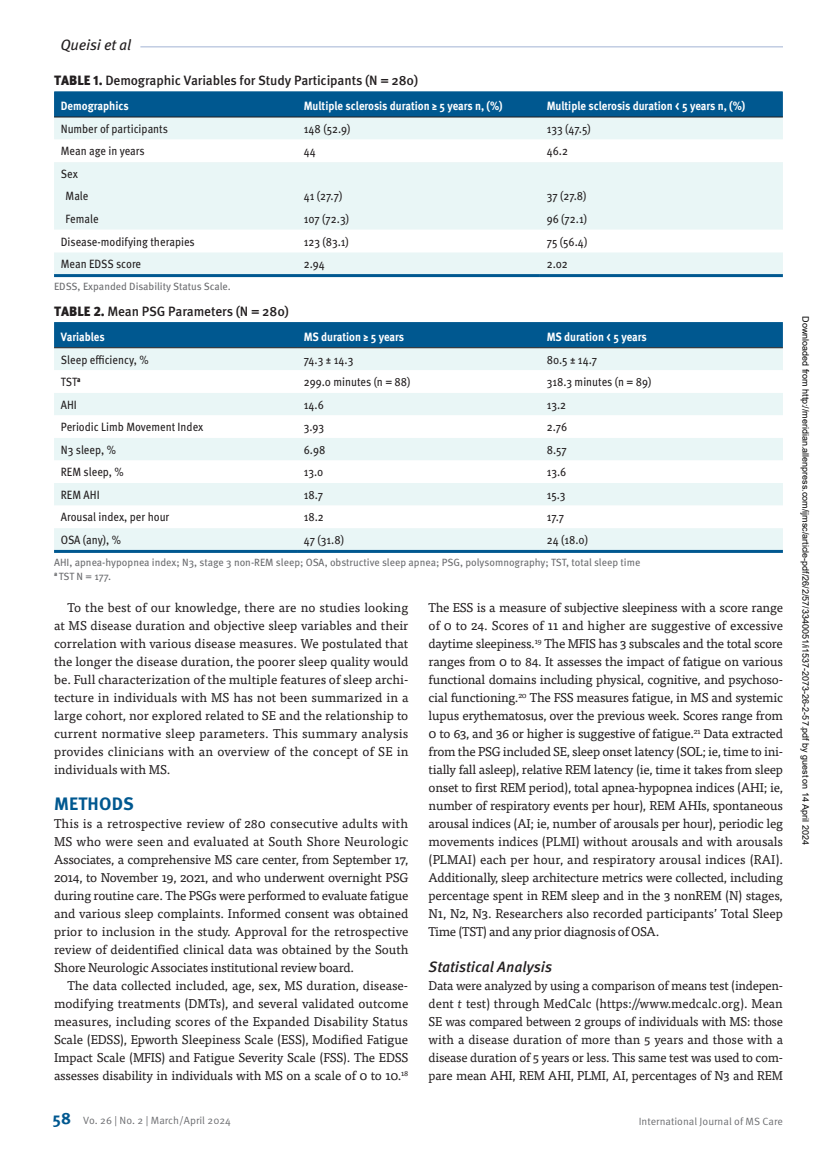
<style>
.page{position:relative;width:837px;height:1161px;background:#fff}
.page>*{position:absolute;margin:0;border:0;box-sizing:border-box;transform-origin:0 0}
.Main_subhead{font:700 18px "Meta Pro";letter-spacing:.01em;color:#005890}
.Secondary_Subhead{font:italic 500 15px "Meta Pro";color:#231f20}
.t1{font:italic 15px "Meta Pro";letter-spacing:-.015em;color:#231f20}
.Figure_caption{font:500 13.5px "Meta Pro";letter-spacing:-.01em;color:#231f20}
.Body_indent{font:12.75px/18px "Tisa Pro";letter-spacing:-.02em;color:#231f20;text-align:justify}
.Body_no_indent{font:12.75px/18px "Tisa Pro";letter-spacing:-.02em;color:#231f20;text-align:justify}
.table_body{font:12px "Meta Pro";color:#231f20;scale:.9 1}
.table_body_left_column{font:12px "Meta Pro";color:#231f20;scale:.9 1}
.table_column_header{font:700 12px "Meta Pro";letter-spacing:-.005em;color:#fff;scale:.9 1}
.table_footnotes{font:10.5px "Meta Pro";color:#6c6d70}
.t2{font:10.5px "Meta Pro Norm";color:#6c6d70}
.t3{font:9px "Arial";color:#000}
.s1{font-weight:900}
.s2{font-style:italic}
.s3{font-family:"Meta Pro";font-weight:700;font-size:16.5px;color:#005890}
</style>
<div class="page">
<hr style="left:140px;top:46px;width:643px;height:2px;background:#c1cde2">
<div style="left:54px;top:118px;width:729px;height:156px;background:#e9f6f6"></div>
<svg style="left:54px;top:140px;width:729px;height:112px;fill:#e9f6f6"></svg>
<svg style="left:54px;top:91px;width:729px;height:26px;background:#03598f"></svg>
<hr style="left:54px;top:274px;width:243px;height:3px;background:#005890">
<hr style="left:297px;top:274px;width:243px;height:3px;background:#005890">
<hr style="left:540px;top:274px;width:243px;height:3px;background:#005890">
<hr style="left:297px;top:117px;width:243px;height:1px;background:#231f20">
<hr style="left:540px;top:117px;width:243px;height:1px;background:#231f20">
<hr style="left:54px;top:117px;width:243px;height:1px;background:#231f20">
<div style="left:54px;top:348px;width:729px;height:202px;background:#e9f6f6"></div>
<svg style="left:54px;top:370px;width:729px;height:113px"></svg>
<svg style="left:54px;top:506px;width:729px;height:22px"></svg>
<div style="left:54px;top:322px;width:729px;height:25px;background:#005890"></div>
<hr style="left:54px;top:550px;width:243px;height:3px;background:#005890">
<hr style="left:297px;top:550px;width:243px;height:3px;background:#005890">
<hr style="left:540px;top:550px;width:243px;height:3px;background:#005890">
<hr style="left:297px;top:347px;width:243px;height:1px;background:#231f20">
<hr style="left:540px;top:347px;width:243px;height:1px;background:#231f20">
<hr style="left:54px;top:347px;width:243px;height:1px;background:#231f20">
<p class="t1" style="left:60px;top:33px;width:72px">Queisi et al</p>
<p class="Figure_caption" style="left:54px;top:70px;width:366px"><span class="s1">TABLE 1.</span> Demographic Variables for Study Participants (N = 280)</p>
<p class="table_column_header" style="left:61px;top:97px;width:77px">Demographics</p>
<p class="table_column_header" style="left:304px;top:97px;width:223px">Multiple sclerosis duration ≥ 5 years n, (%)</p>
<p class="table_column_header" style="left:547px;top:97px;width:222px">Multiple sclerosis duration &lt; 5 years n, (%)</p>
<p class="table_body_left_column" style="left:61px;top:119px;width:121px">Number of participants</p>
<p class="table_body" style="left:304px;top:119px;width:53px">148 (52.9)</p>
<p class="table_body" style="left:547px;top:119px;width:51px">133 (47.5)</p>
<p class="table_body_left_column" style="left:61px;top:142px;width:95px">Mean age in years</p>
<p class="table_body" style="left:304px;top:142px;width:15px">44</p>
<p class="table_body" style="left:547px;top:142px;width:25px">46.2</p>
<p class="table_body_left_column" style="left:61px;top:165px;width:21px">Sex</p>
<p class="table_body_left_column" style="left:66px;top:187px;width:27px">Male</p>
<p class="table_body" style="left:304px;top:187px;width:44px">41 (27.7)</p>
<p class="table_body" style="left:547px;top:187px;width:46px">37 (27.8)</p>
<p class="table_body_left_column" style="left:66px;top:210px;width:38px">Female</p>
<p class="table_body" style="left:304px;top:210px;width:52px">107 (72.3)</p>
<p class="table_body" style="left:547px;top:210px;width:46px">96 (72.1)</p>
<p class="table_body_left_column" style="left:61px;top:232px;width:150px">Disease-modifying therapies</p>
<p class="table_body" style="left:304px;top:232px;width:52px">123 (83.1)</p>
<p class="table_body" style="left:547px;top:232px;width:47px">75 (56.4)</p>
<p class="table_body_left_column" style="left:61px;top:255px;width:91px">Mean EDSS score</p>
<p class="table_body" style="left:304px;top:255px;width:25px">2.94</p>
<p class="table_body" style="left:547px;top:255px;width:25px">2.02</p>
<p class="table_footnotes" style="left:54px;top:279px;width:178px">EDSS, Expanded Disability Status Scale.</p>
<p class="Figure_caption" style="left:54px;top:301px;width:236px"><span class="s1">TABLE 2.</span> Mean PSG Parameters (N = 280)</p>
<p class="table_column_header" style="left:61px;top:327px;width:50px">Variables</p>
<p class="table_column_header" style="left:304px;top:327px;width:113px">MS duration ≥ 5 years</p>
<p class="table_column_header" style="left:547px;top:327px;width:113px">MS duration &lt; 5 years</p>
<p class="table_body_left_column" style="left:61px;top:350px;width:99px">Sleep efficiency, %</p>
<p class="table_body" style="left:304px;top:350px;width:57px">74.3 ± 14.3</p>
<p class="table_body" style="left:547px;top:350px;width:58px">80.5 ± 14.7</p>
<p class="table_body_left_column" style="left:61px;top:373px;width:24px">TST<sup>a</sup></p>
<p class="table_body" style="left:304px;top:373px;width:120px">299.0 minutes (n = 88)</p>
<p class="table_body" style="left:547px;top:373px;width:118px">318.3 minutes (n = 89)</p>
<p class="table_body_left_column" style="left:61px;top:395px;width:19px">AHI</p>
<p class="table_body" style="left:304px;top:395px;width:24px">14.6</p>
<p class="table_body" style="left:547px;top:395px;width:23px">13.2</p>
<p class="table_body_left_column" style="left:61px;top:418px;width:160px">Periodic Limb Movement Index</p>
<p class="table_body" style="left:304px;top:418px;width:24px">3.93</p>
<p class="table_body" style="left:547px;top:418px;width:24px">2.76</p>
<p class="table_body_left_column" style="left:61px;top:440px;width:63px">N3 sleep, %</p>
<p class="table_body" style="left:304px;top:440px;width:26px">6.98</p>
<p class="table_body" style="left:547px;top:440px;width:24px">8.57</p>
<p class="table_body_left_column" style="left:61px;top:463px;width:72px">REM sleep, %</p>
<p class="table_body" style="left:304px;top:463px;width:23px">13.0</p>
<p class="table_body" style="left:547px;top:463px;width:23px">13.6</p>
<p class="table_body_left_column" style="left:61px;top:485px;width:45px">REM AHI</p>
<p class="table_body" style="left:304px;top:485px;width:23px">18.7</p>
<p class="table_body" style="left:547px;top:485px;width:22px">15.3</p>
<p class="table_body_left_column" style="left:61px;top:508px;width:122px">Arousal index, per hour</p>
<p class="table_body" style="left:304px;top:508px;width:24px">18.2</p>
<p class="table_body" style="left:547px;top:508px;width:21px">17.7</p>
<p class="table_body_left_column" style="left:61px;top:531px;width:69px">OSA (any), %</p>
<p class="table_body" style="left:304px;top:531px;width:46px">47 (31.8)</p>
<p class="table_body" style="left:547px;top:531px;width:47px">24 (18.0)</p>
<p class="table_footnotes" style="left:54px;top:554px;width:588px">AHI, apnea-hypopnea index; N3, stage 3 non-REM sleep; OSA, obstructive sleep apnea; PSG, polysomnography; TST, total sleep time</p>
<p class="table_footnotes" style="left:54px;top:568px;width:59px"><sup>a</sup> TST N = 177.</p>
<p class="Body_indent" style="left:54px;top:598px;width:356px;text-indent:14px">To the best of our knowledge, there are no studies looking at MS disease duration and objective sleep variables and their correlation with various disease measures. We postulated that the longer the disease duration, the poorer sleep quality would be. Full characterization of the multiple features of sleep archi&shy;tecture in individuals with MS has not been summarized in a large cohort, nor explored related to SE and the relationship to current normative sleep parameters. This summary analysis provides clinicians with an overview of the concept of SE in individuals with MS.</p>
<p class="Main_subhead" style="left:54px;top:790px;width:81px">METHODS</p>
<p class="Body_no_indent" style="left:54px;top:814px;width:356px">This is a retrospective review of 280 consecutive adults with MS who were seen and evaluated at South Shore Neurologic Associates, a comprehensive MS care center, from September 17, 2014, to November 19, 2021, and who underwent overnight PSG during routine care. The PSGs were performed to evaluate fatigue and various sleep complaints. Informed consent was obtained prior to inclusion in the study. Approval for the retrospective review of deidentified clinical data was obtained by the South Shore Neurologic Associates institutional review board.</p>
<p class="Body_indent" style="left:54px;top:976px;width:356px;text-indent:14px">The data collected included, age, sex, MS duration, disease&shy;modifying treatments (DMTs), and several validated outcome measures, including scores of the Expanded Disability Status Scale (EDSS), Epworth Sleepiness Scale (ESS), Modified Fatigue Impact Scale (MFIS) and Fatigue Severity Scale (FSS). The EDSS assesses disability in individuals with MS on a scale of 0 to 10.<sup>18</sup></p>
<p class="Body_indent" style="left:429px;top:598px;width:356px">The ESS is a measure of subjective sleepiness with a score range of 0 to 24. Scores of 11 and higher are suggestive of excessive daytime sleepiness.<sup>19</sup> The MFIS has 3 subscales and the total score ranges from 0 to 84. It assesses the impact of fatigue on various functional domains including physical, cognitive, and psychoso&shy;cial functioning.<sup>20</sup> The FSS measures fatigue, in MS and systemic lupus erythematosus, over the previous week. Scores range from 0 to 63, and 36 or higher is suggestive of fatigue.<sup>21</sup> Data extracted from the PSG included SE, sleep onset latency (SOL; ie, time to ini&shy;tially fall asleep), relative REM latency (ie, time it takes from sleep onset to first REM period), total apnea-hypopnea indices (AHI; ie, number of respiratory events per hour), REM AHIs, spontaneous arousal indices (AI; ie, number of arousals per hour), periodic leg movements indices (PLMI) without arousals and with arousals (PLMAI) each per hour, and respiratory arousal indices (RAI).<br>Additionally, sleep architecture metrics were collected, including percentage spent in REM sleep and in the 3 nonREM (N) stages, N1, N2, N3. Researchers also recorded participants’ Total Sleep Time (TST) and any prior diagnosis of OSA.</p>
<p class="Secondary_Subhead" style="left:429px;top:955px;width:125px">Statistical Analysis</p>
<p class="Body_no_indent" style="left:429px;top:976px;width:356px">Data were analyzed by using a comparison of means test (indepen&shy;dent <span class="s2">t</span> test) through MedCalc (https://www.medcalc.org). Mean SE was compared between 2 groups of individuals with MS: those with a disease duration of more than 5 years and those with a disease duration of 5 years or less. This same test was used to com&shy;pare mean AHI, REM AHI, PLMI, AI, percentages of N3 and REM</p>
<p class="t2" style="left:52px;top:1113px;width:180px"><span class="s3">58</span> Vo. 26 | No. 2 | March/April 2024</p>
<p class="t2" style="left:639px;top:1113px;width:146px">International Journal of MS Care</p>
<p class="t3" style="left:809px;top:316px;width:530px;rotate:90deg">Downloaded from http://meridian.allenpress.com/ijmsc/article-pdf/26/2/57/3340051/i1537-2073-26-2-57.pdf by guest on 14 April 2024</p>
</div>
